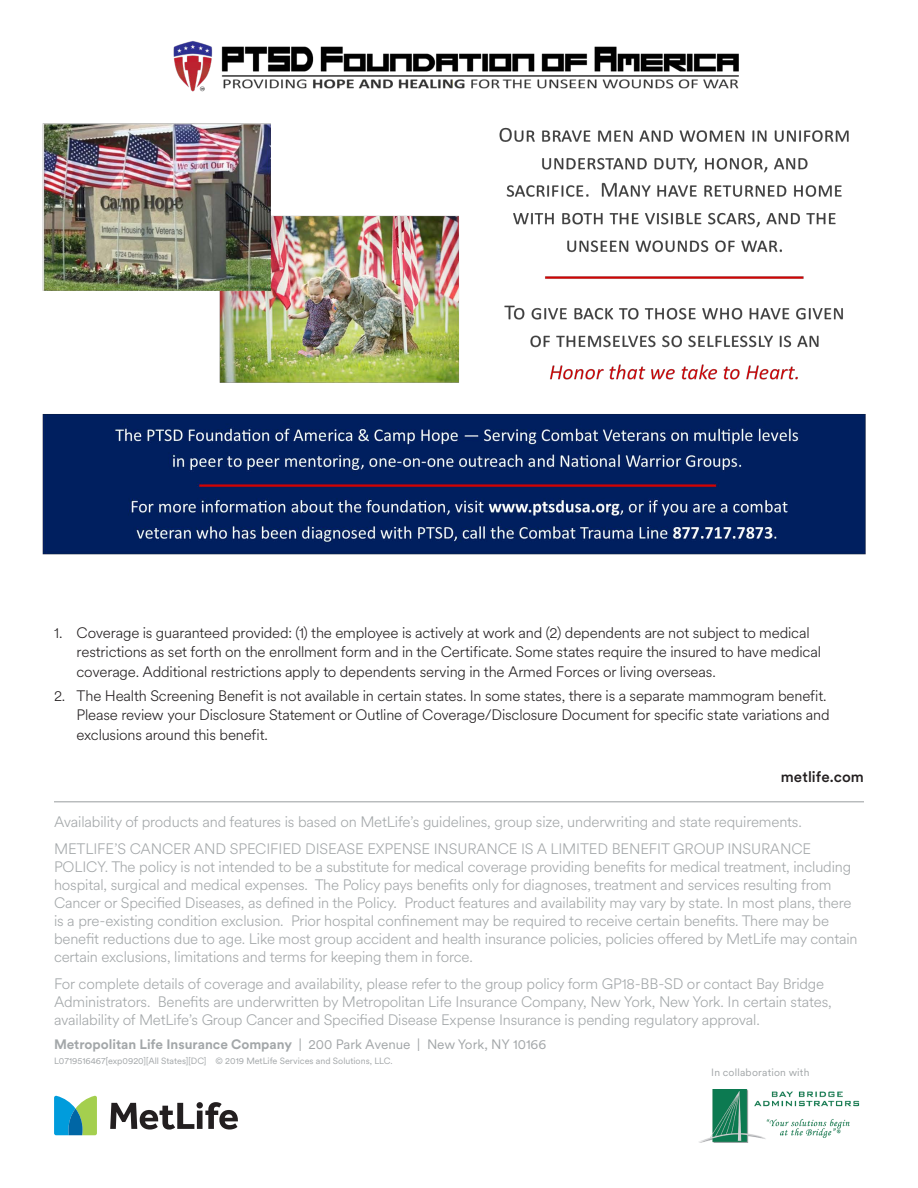
<style>
.page{position:relative;width:918px;height:1188px;background:#fff}
.page>*{position:absolute;margin:0;border:0;box-sizing:border-box;transform-origin:0 0}
.t1{font:300 15px/18px "Met Life Circular";letter-spacing:-.01em;color:#a3a7a9}
.t2{font:300 15px/19.5px "Met Life Circular";letter-spacing:-.01em;color:#231f20}
.t3{font:500 15px "Met Life Circular";letter-spacing:.005em;color:#231f20}
.t4{font:700 13.5px "Met Life Circular";color:#a3a7a9}
.t5{font:10.5px "Met Life Circular";letter-spacing:.015em;color:#a3a7a9}
.t6{font:9px "Met Life Circular";color:#a3a7a9}
.s1{font-weight:400}
</style>
<div class="page">
<hr style="left:54px;top:801px;width:810px;height:1px;background:#a3a7a9">
<svg style="left:110px;top:1102px;width:128px;height:28px"></svg>
<svg style="left:54px;top:1096px;width:43px;height:39px;background:#58b0a3"></svg>
<img style="left:699px;top:1089px;width:161px;height:53px">
<img style="left:43px;top:41px;width:823px;height:514px">
<p class="t2" style="left:76px;top:622px;width:746px;text-indent:-22px">1. Coverage is guaranteed provided: (1) the employee is actively at work and (2) dependents are not subject to medical restrictions as set forth on the enrollment form and in the Certificate. Some states require the insured to have medical coverage. Additional restrictions apply to dependents serving in the Armed Forces or living overseas.</p>
<p class="t2" style="left:77px;top:685px;width:755px;text-indent:-23px">2. The Health Screening Benefit is not available in certain states. In some states, there is a separate mammogram benefit.<br>Please review your Disclosure Statement or Outline of Coverage/Disclosure Document for specific state variations and exclusions around this benefit.</p>
<p class="t3" style="left:781px;top:767px;width:85px">metlife.com</p>
<p class="t1" style="left:54px;top:808px;width:759px;line-height:27px">Availability of products and features is based on MetLife’s guidelines, group size, underwriting and state requirements.<br>METLIFE’S CANCER AND SPECIFIED DISEASE EXPENSE INSURANCE IS A LIMITED BENEFIT GROUP INSURANCE</p>
<p class="t1" style="left:54px;top:857px;width:805px">POLICY. The policy is not intended to be a substitute for medical coverage providing benefits for medical treatment, including hospital, surgical and medical expenses. The Policy pays benefits only for diagnoses, treatment and services resulting from Cancer or Specified Diseases, as defined in the Policy. Product features and availability may vary by state. In most plans, there is a pre-existing condition exclusion. Prior hospital confinement may be required to receive certain benefits. There may be benefit reductions due to age. Like most group accident and health insurance policies, policies offered by MetLife may contain certain exclusions, limitations and terms for keeping them in force.</p>
<p class="t1" style="left:54px;top:974px;width:779px">For complete details of coverage and availability, please refer to the group policy form GP18-BB-SD or contact Bay Bridge<br>Administrators. Benefits are underwritten by Metropolitan Life Insurance Company, New York, New York. In certain states, availability of MetLife’s Group Cancer and Specified Disease Expense Insurance is pending regulatory approval.</p>
<p class="t4" style="left:54px;top:1035px;width:494px">Metropolitan Life Insurance Company <span class="s1">| 200 Park Avenue | New York, NY 10166</span></p>
<p class="t6" style="left:54px;top:1055px;width:340px">L0719516467[exp0920][All States][DC] © 2019 MetLife Services and Solutions, LLC.</p>
<p class="t5" style="left:711px;top:1065px;width:100px">In collaboration with</p>
</div>
